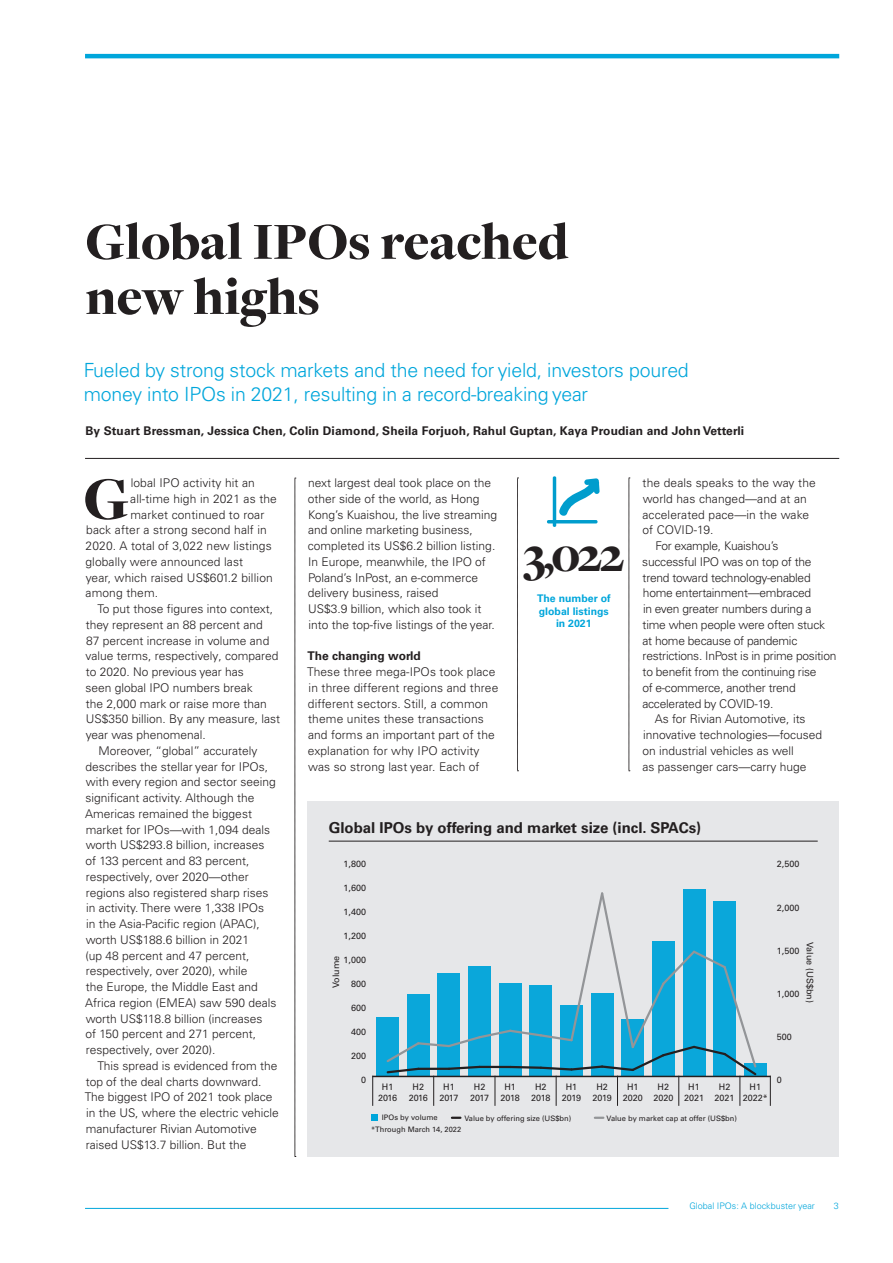
<style>
.page{position:relative;width:893px;height:1263px;background:#fff}
.page>*{position:absolute;margin:0;border:0;box-sizing:border-box;transform-origin:0 0}
.Body_Copy_-_1st_para{font:900 62.4px "Freight Disp Pro";color:#231f20}
.t1{font:900 54px/55.2px "Freight Disp Pro";color:#231f20}
.Big_data_numerals{font:900 49.5px "Freight Disp Pro";color:#231f20}
.Stand_first{font:300 19.5px/23.7px "Univers LT Pro 45";letter-spacing:-.01em;color:#00a6db}
.Graph_title{font:700 15px "Univers LT Pro 65";color:#231f20}
.Body_Copy_-_indent{font:300 12px/15.8px "Univers LT Pro 45";color:#231f20}
.Body_Copy_-_indent-2{font:300 12px/15.8px "Univers LT Pro 45";letter-spacing:-.02em;color:#231f20}
.Body_copy_-_no_inden{font:300 12px/15.8px "Univers LT Pro 45";letter-spacing:.01em;color:#231f20}
.Body_Copy_-_1st_para-2{font:300 12px "Univers LT Pro 45";letter-spacing:.01em;color:#231f20}
.Body_Copy_-_indent-3{font:700 12px "Univers LT Pro 65";letter-spacing:.01em;color:#231f20}
.Subhead{font:700 12px "Univers LT Pro 65";color:#231f20}
.Big_data_-_blue_text{font:700 10.5px/12.8px "Univers LT Pro 65";color:#00a6db;text-align:center}
.t2{font:9px/10.8px "Univers LT Pro 55 Roman";color:#231f20;text-align:center}
.t3{font:300 9px "Univers LT Pro 45";color:#00a6db}
.t4{font:7.5px/12px "Univers LT Pro 55 Roman";color:#231f20}
</style>
<div class="page">
<hr style="left:85px;top:1208px;width:583px;height:1px;background:#00a6db">
<hr style="left:85px;top:54px;width:754px;height:4px;background:#00a6db">
<svg style="left:295px;top:478px;width:1px;height:679px"></svg>
<svg style="left:517px;top:478px;width:1px;height:293px"></svg>
<svg style="left:629px;top:478px;width:1px;height:293px"></svg>
<div style="left:307px;top:801px;width:532px;height:356px;background:#e6e7e9"></div>
<hr style="left:329px;top:841px;width:489px;height:1px;background:#231f20">
<div style="left:371px;top:1114px;width:7px;height:7px;background:#00a6db"></div>
<hr style="left:372px;top:1076px;width:1px;height:30px;background:#231f20">
<hr style="left:433px;top:1076px;width:1px;height:30px;background:#231f20">
<hr style="left:495px;top:1076px;width:1px;height:30px;background:#231f20">
<hr style="left:556px;top:1076px;width:1px;height:30px;background:#231f20">
<hr style="left:617px;top:1076px;width:1px;height:30px;background:#231f20">
<hr style="left:770px;top:1076px;width:1px;height:30px;background:#231f20">
<hr style="left:678px;top:1076px;width:1px;height:30px;background:#231f20">
<hr style="left:739px;top:1076px;width:1px;height:30px;background:#231f20">
<svg style="left:452px;top:1117px;width:8px;height:2px"></svg>
<svg style="left:595px;top:1117px;width:8px;height:2px"></svg>
<div style="left:377px;top:1017px;width:22px;height:59px;background:#0aa7da"></div>
<div style="left:744px;top:1063px;width:22px;height:13px;background:#0aa7da"></div>
<hr style="left:372px;top:1076px;width:399px;height:1px;background:#231f20">
<svg style="left:385px;top:891px;width:373px;height:185px"></svg>
<svg style="left:547px;top:476px;width:53px;height:51px"></svg>
<hr style="left:85px;top:458px;width:754px;height:1px;background:#231f20">
<p class="t1" style="left:85px;top:213px;width:485px">Global IPOs reached new highs</p>
<p class="Stand_first" style="left:84px;top:358px;width:607px">Fueled by strong stock markets and the need for yield, investors poured money into IPOs in 2021, resulting in a record-breaking year</p>
<p class="Body_Copy_-_indent-3" style="left:85px;top:424px;width:660px">By Stuart Bressman, Jessica Chen, Colin Diamond, Sheila Forjuoh, Rahul Guptan, Kaya Proudian and John Vetterli</p>
<p class="Body_Copy_-_1st_para" style="left:83px;top:457px;width:47px">G</p>
<p class="Body_Copy_-_1st_para-2" style="left:131px;top:476px;width:126px">lobal IPO activity hit an</p>
<p class="Body_Copy_-_1st_para-2" style="left:130px;top:491px;width:148px">all-time high in 2021 as the</p>
<p class="Body_Copy_-_1st_para-2" style="left:130px;top:507px;width:135px">market continued to roar</p>
<p class="Body_Copy_-_1st_para-2" style="left:86px;top:523px;width:182px">back after a strong second half in</p>
<p class="Body_Copy_-_1st_para-2" style="left:86px;top:539px;width:188px">2020. A total of 3,022 new listings</p>
<p class="Body_Copy_-_1st_para-2" style="left:85px;top:554px;width:159px">globally were announced last</p>
<p class="Body_Copy_-_1st_para-2" style="left:86px;top:570px;width:189px">year, which raised US$601.2 billion</p>
<p class="Body_Copy_-_1st_para-2" style="left:86px;top:586px;width:74px">among them.</p>
<p class="Body_Copy_-_indent" style="left:85px;top:601px;width:196px;text-indent:12px">To put those figures into context, they represent an 88 percent and<br>87 percent increase in volume and value terms, respectively, compared to 2020. No previous year has<br>seen global IPO numbers break<br>the 2,000 mark or raise more than<br>US$350 billion. By any measure, last year was phenomenal.</p>
<p class="Body_Copy_-_indent" style="left:85px;top:743px;width:193px;text-indent:13px">Moreover, “global” accurately describes the stellar year for IPOs, with every region and sector seeing significant activity. Although the<br>Americas remained the biggest market for IPOs—with 1,094 deals worth US$293.8 billion, increases of 133 percent and 83 percent, respectively, over 2020—other regions also registered sharp rises in activity. There were 1,338 IPOs<br>in the Asia-Pacific region (APAC), worth US$188.6 billion in 2021<br>(up 48 percent and 47 percent, respectively, over 2020), while<br>the Europe, the Middle East and<br>Africa region (EMEA) saw 590 deals worth US$118.8 billion (increases<br>of 150 percent and 271 percent, respectively, over 2020).</p>
<p class="Body_Copy_-_indent" style="left:85px;top:1058px;width:196px;text-indent:13px">This spread is evidenced from the top of the deal charts downward.<br>The biggest IPO of 2021 took place in the US, where the electric vehicle manufacturer Rivian Automotive raised US$13.7 billion. But the</p>
<p class="Body_Copy_-_indent" style="left:308px;top:475px;width:191px">next largest deal took place on the other side of the world, as Hong Kong’s Kuaishou, the live streaming and online marketing business, completed its US$6.2 billion listing.<br>In Europe, meanwhile, the IPO of Poland’s InPost, an e-commerce delivery business, raised<br>US$3.9 billion, which also took it into the top-five listings of the year.</p>
<p class="Subhead" style="left:308px;top:649px;width:115px">The changing world</p>
<p class="Body_copy_-_no_inden" style="left:307px;top:664px;width:193px">These three mega-IPOs took place in three different regions and three different sectors. Still, a common theme unites these transactions and forms an important part of the explanation for why IPO activity was so strong last year. Each of</p>
<p class="Big_data_numerals" style="left:523px;top:522px;width:103px">3,022</p>
<p class="Big_data_-_blue_text" style="left:537px;top:592px;width:75px">The number of global listings in 2021</p>
<p class="Body_copy_-_no_inden" style="left:642px;top:475px;width:175px">the deals speaks to the way the world has changed—and at an accelerated pace—in the wake of COVID-19.</p>
<p class="Body_Copy_-_indent-2" style="left:642px;top:538px;width:196px;text-indent:13px">For example, Kuaishou’s<br>successful IPO was on top of the trend toward technology-enabled home entertainment—embraced<br>in even greater numbers during a time when people were often stuck at home because of pandemic restrictions. InPost is in prime position to benefit from the continuing rise<br>of e-commerce, another trend accelerated by COVID-19.</p>
<p class="Body_Copy_-_indent" style="left:642px;top:711px;width:181px;text-indent:13px">As for Rivian Automotive, its innovative technologies—focused on industrial vehicles as well<br>as passenger cars—carry huge</p>
<p class="Graph_title" style="left:329px;top:819px;width:374px">Global IPOs by offering and market size (incl. SPACs)</p>
<p class="t2" style="left:344px;top:859px;width:24px">1,800</p>
<p class="t2" style="left:344px;top:883px;width:24px">1,600</p>
<p class="t2" style="left:344px;top:907px;width:24px">1,400</p>
<p class="t2" style="left:344px;top:931px;width:24px">1,200</p>
<p class="t2" style="left:331px;top:988px;width:34px;rotate:-90deg">Volume</p>
<p class="t2" style="left:344px;top:955px;width:24px">1,000</p>
<p class="t2" style="left:351px;top:979px;width:17px">800</p>
<p class="t2" style="left:351px;top:1003px;width:17px">600</p>
<p class="t2" style="left:351px;top:1027px;width:17px">400</p>
<p class="t2" style="left:351px;top:1051px;width:17px">200</p>
<p class="t2" style="left:361px;top:1075px;width:7px">0</p>
<p class="t2" style="left:378px;top:1082px;width:21px">H1<br>2016</p>
<p class="t2" style="left:409px;top:1082px;width:21px">H2<br>2016</p>
<p class="t2" style="left:439px;top:1082px;width:21px">H1<br>2017</p>
<p class="t2" style="left:470px;top:1082px;width:21px">H2<br>2017</p>
<p class="t2" style="left:500px;top:1082px;width:21px">H1<br>2018</p>
<p class="t2" style="left:531px;top:1082px;width:21px">H2<br>2018</p>
<p class="t2" style="left:562px;top:1082px;width:21px">H1<br>2019</p>
<p class="t2" style="left:593px;top:1082px;width:21px">H2<br>2019</p>
<p class="t2" style="left:623px;top:1082px;width:22px">H1<br>2020</p>
<p class="t2" style="left:653px;top:1082px;width:22px">H2<br>2020</p>
<p class="t2" style="left:684px;top:1082px;width:22px">H1<br>2021</p>
<p class="t2" style="left:715px;top:1082px;width:22px">H2<br>2021</p>
<p class="t2" style="left:743px;top:1082px;width:27px">H1<br>2022*</p>
<p class="t4" style="left:464px;top:1112px;width:108px">Value by offering size (US$bn)</p>
<p class="t4" style="left:607px;top:1112px;width:132px">Value by market cap at offer (US$bn)</p>
<p class="t4" style="left:371px;top:1112px;width:92px;text-indent:11px">IPOs by volume *Through March 14, 2022</p>
<p class="t2" style="left:777px;top:859px;width:24px">2,500</p>
<p class="t2" style="left:777px;top:902px;width:24px">2,000</p>
<p class="t2" style="left:815px;top:942px;width:62px;rotate:90deg">Value (US$bn)</p>
<p class="t2" style="left:777px;top:945px;width:24px">1,500</p>
<p class="t2" style="left:777px;top:988px;width:24px">1,000</p>
<p class="t2" style="left:777px;top:1032px;width:17px">500</p>
<p class="t2" style="left:777px;top:1075px;width:7px">0</p>
<p class="t3" style="left:689px;top:1200px;width:127px">Global IPOs: A blockbuster year</p>
<p class="t3" style="left:834px;top:1200px;width:7px">3</p>
</div>
